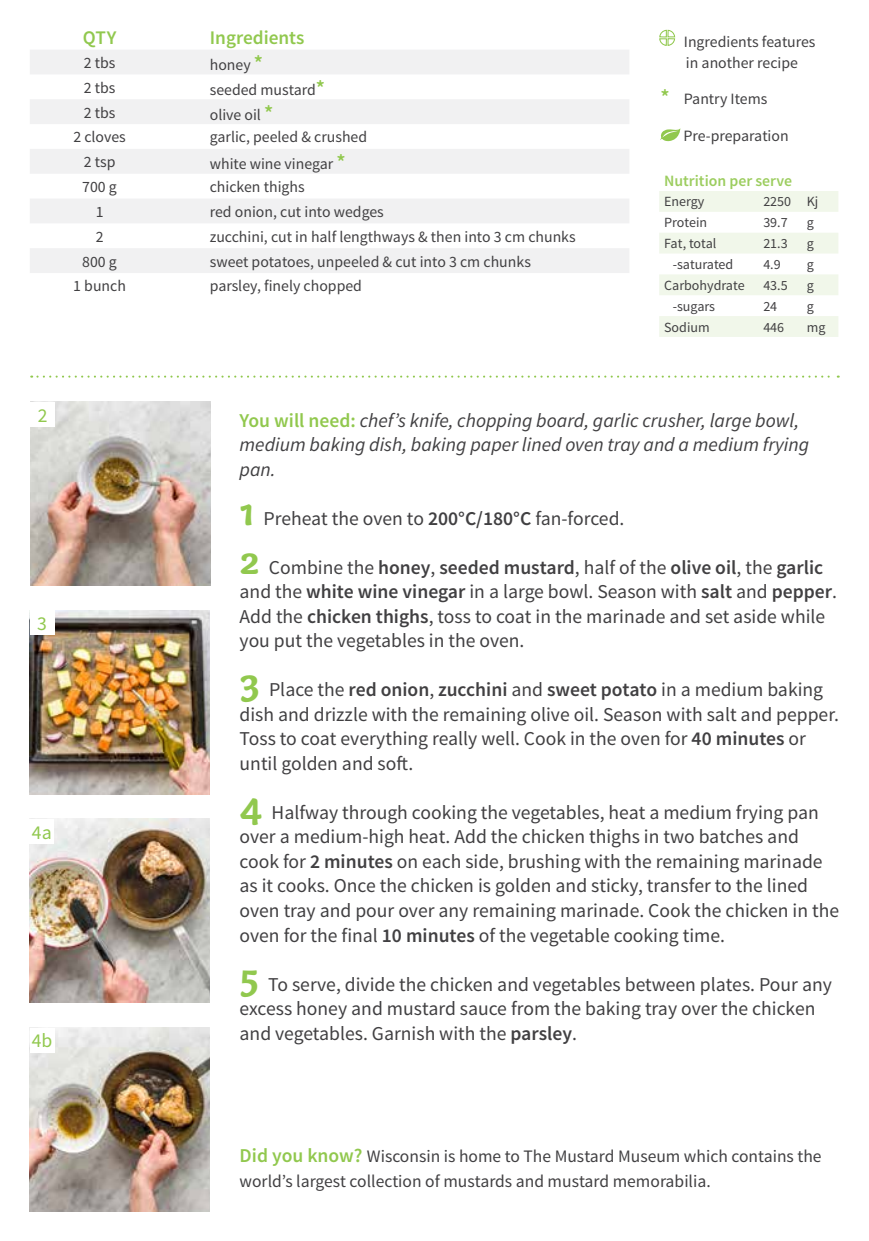
<style>
.page{position:relative;width:869px;height:1241px;background:#fff}
.page>*{position:absolute;margin:0;border:0;box-sizing:border-box;transform-origin:0 0}
.t1{font:19.6px/24.5px "Source Sans Pro";color:#414042}
.t2{font:italic 19.6px/24.5px "Source Sans Pro";color:#414042}
.t3{font:19.6px "Source Sans Pro";color:#91c84e}
.t4{font:600 19.25px "Source Sans Pro";color:#91c84e}
.t5{font:17.5px/24.5px "Source Sans Pro";color:#414042}
.t6{font:15.75px/21px "Source Sans Pro";color:#414042}
.t7{font:600 15.75px "Source Sans Pro";color:#9ccd5f}
.t8{font:14px "Source Sans Pro";color:#414042}
.s1{font-weight:600;font-size:21px;color:#91c84e}
.s2{font-weight:600;font-style:normal;color:#91c84e}
.s3{font-family:"Capucine Basic";font-weight:700;font-size:41.12px;color:#91c84e}
.s4{font-weight:600}
.s5{font-weight:600;font-size:19.6px;color:#91c84e}
</style>
<div class="page">
<svg style="left:659px;top:29px;width:16px;height:17px"></svg>
<svg style="left:31px;top:375px;width:807px;height:2px"></svg>
<svg style="left:660px;top:128px;width:20px;height:13px"></svg>
<img style="left:30px;top:1027px;width:180px;height:184px">
<img style="left:30px;top:402px;width:180px;height:183px">
<img style="left:30px;top:610px;width:180px;height:184px">
<img style="left:29px;top:818px;width:180px;height:184px">
<div style="left:30px;top:402px;width:25px;height:25px;background:#fff"></div>
<div style="left:30px;top:610px;width:25px;height:25px;background:#fff"></div>
<div style="left:29px;top:818px;width:25px;height:25px;background:#fff"></div>
<div style="left:30px;top:1027px;width:25px;height:25px;background:#fff"></div>
<svg style="left:30px;top:50px;width:599px;height:223px;fill:#f1f1f2"></svg>
<svg style="left:659px;top:191px;width:179px;height:146px"></svg>
<p class="t4" style="left:83px;top:26px;width:35px">QTY</p>
<p class="t4" style="left:210px;top:26px;width:96px">Ingredients</p>
<p class="t6" style="left:84px;top:52px;width:33px">2 tbs</p>
<p class="t6" style="left:210px;top:54px;width:55px">honey <span class="s1">*</span></p>
<p class="t6" style="left:84px;top:77px;width:33px">2 tbs</p>
<p class="t6" style="left:210px;top:79px;width:117px">seeded mustard<span class="s1">*</span></p>
<p class="t6" style="left:84px;top:102px;width:33px">2 tbs</p>
<p class="t6" style="left:210px;top:104px;width:65px">olive oil <span class="s1">*</span></p>
<p class="t6" style="left:73px;top:127px;width:54px">2 cloves</p>
<p class="t6" style="left:210px;top:127px;width:159px">garlic, peeled &amp; crushed</p>
<p class="t6" style="left:84px;top:152px;width:33px">2 tsp</p>
<p class="t6" style="left:210px;top:154px;width:137px">white wine vinegar <span class="s1">*</span></p>
<p class="t6" style="left:82px;top:176px;width:36px">700 g</p>
<p class="t6" style="left:210px;top:176px;width:96px">chicken thighs</p>
<p class="t6" style="left:96px;top:201px;width:9px">1</p>
<p class="t6" style="left:210px;top:201px;width:175px">red onion, cut into wedges</p>
<p class="t6" style="left:96px;top:226px;width:9px">2</p>
<p class="t6" style="left:210px;top:226px;width:367px">zucchini, cut in half lengthways &amp; then into 3 cm chunks</p>
<p class="t6" style="left:82px;top:251px;width:36px">800 g</p>
<p class="t6" style="left:210px;top:251px;width:322px">sweet potatoes, unpeeled &amp; cut into 3 cm chunks</p>
<p class="t6" style="left:73px;top:276px;width:54px">1 bunch</p>
<p class="t6" style="left:210px;top:276px;width:154px">parsley, finely chopped</p>
<p class="t6" style="left:683px;top:31px;width:133px">Ingredients features in another recipe</p>
<p class="t6" style="left:660px;top:89px;width:108px"><span class="s1">*</span> Pantry Items</p>
<p class="t6" style="left:683px;top:126px;width:107px">Pre-preparation</p>
<p class="t7" style="left:663px;top:171px;width:129px">Nutrition per serve</p>
<p class="t8" style="left:663px;top:193px;width:42px">Energy</p>
<p class="t8" style="left:763px;top:193px;width:57px">2250 Kj</p>
<p class="t8" style="left:663px;top:214px;width:45px">Protein</p>
<p class="t8" style="left:763px;top:214px;width:26px">39.7</p>
<p class="t8" style="left:806px;top:214px;width:9px">g</p>
<p class="t8" style="left:663px;top:235px;width:54px">Fat, total</p>
<p class="t8" style="left:763px;top:235px;width:26px">21.3</p>
<p class="t8" style="left:806px;top:235px;width:9px">g</p>
<p class="t8" style="left:672px;top:256px;width:62px">-saturated</p>
<p class="t8" style="left:763px;top:256px;width:19px">4.9</p>
<p class="t8" style="left:806px;top:256px;width:9px">g</p>
<p class="t8" style="left:663px;top:276px;width:82px">Carbohydrate</p>
<p class="t8" style="left:763px;top:276px;width:26px">43.5</p>
<p class="t8" style="left:806px;top:276px;width:9px">g</p>
<p class="t8" style="left:672px;top:297px;width:44px">-sugars</p>
<p class="t8" style="left:763px;top:297px;width:15px">24</p>
<p class="t8" style="left:806px;top:297px;width:9px">g</p>
<p class="t8" style="left:663px;top:318px;width:47px">Sodium</p>
<p class="t8" style="left:763px;top:318px;width:22px">446</p>
<p class="t8" style="left:806px;top:318px;width:20px">mg</p>
<p class="t3" style="left:38px;top:403px;width:11px">2</p>
<p class="t3" style="left:37px;top:611px;width:11px">3</p>
<p class="t3" style="left:32px;top:819px;width:21px">4a</p>
<p class="t3" style="left:32px;top:1028px;width:22px">4b</p>
<p class="t2" style="left:239px;top:408px;width:571px"><span class="s2">You will need:</span> chef’s knife, chopping board, garlic crusher, large bowl, medium baking dish, baking paper lined oven tray and a medium frying pan.</p>
<p class="t1" style="left:239px;top:506px;width:386px"><span class="s3">1</span> Preheat the oven to <span class="s4">200°C/180°C</span> fan-forced.</p>
<p class="t1" style="left:239px;top:555px;width:598px"><span class="s3">2</span> Combine the <span class="s4">honey</span>, <span class="s4">seeded mustard</span>, half of the <span class="s4">olive oil</span>, the <span class="s4">garlic </span>and the <span class="s4">white wine vinegar</span> in a large bowl. Season with <span class="s4">salt</span> and <span class="s4">pepper</span>.<br>Add the <span class="s4">chicken thighs</span>, toss to coat in the marinade and set aside while you put the vegetables in the oven.</p>
<p class="t1" style="left:239px;top:677px;width:600px"><span class="s3">3</span> Place the <span class="s4">red onion</span>, <span class="s4">zucchini</span> and <span class="s4">sweet potato</span> in a medium baking dish and drizzle with the remaining olive oil. Season with salt and pepper.<br>Toss to coat everything really well. Cook in the oven for <span class="s4">40 minutes</span> or until golden and soft.</p>
<p class="t1" style="left:239px;top:800px;width:600px"><span class="s3">4</span> Halfway through cooking the vegetables, heat a medium frying pan over a medium-high heat. Add the chicken thighs in two batches and cook for <span class="s4">2 minutes</span> on each side, brushing with the remaining marinade as it cooks. Once the chicken is golden and sticky, transfer to the lined oven tray and pour over any remaining marinade. Cook the chicken in the oven for the final <span class="s4">10 minutes</span> of the vegetable cooking time.</p>
<p class="t1" style="left:239px;top:971px;width:593px"><span class="s3">5</span> To serve, divide the chicken and vegetables between plates. Pour any excess honey and mustard sauce from the baking tray over the chicken and vegetables. Garnish with the <span class="s4">parsley</span>.</p>
<p class="t5" style="left:239px;top:1144px;width:583px"><span class="s5">Did you know?</span> Wisconsin is home to The Mustard Museum which contains the world’s largest collection of mustards and mustard memorabilia.</p>
</div>
